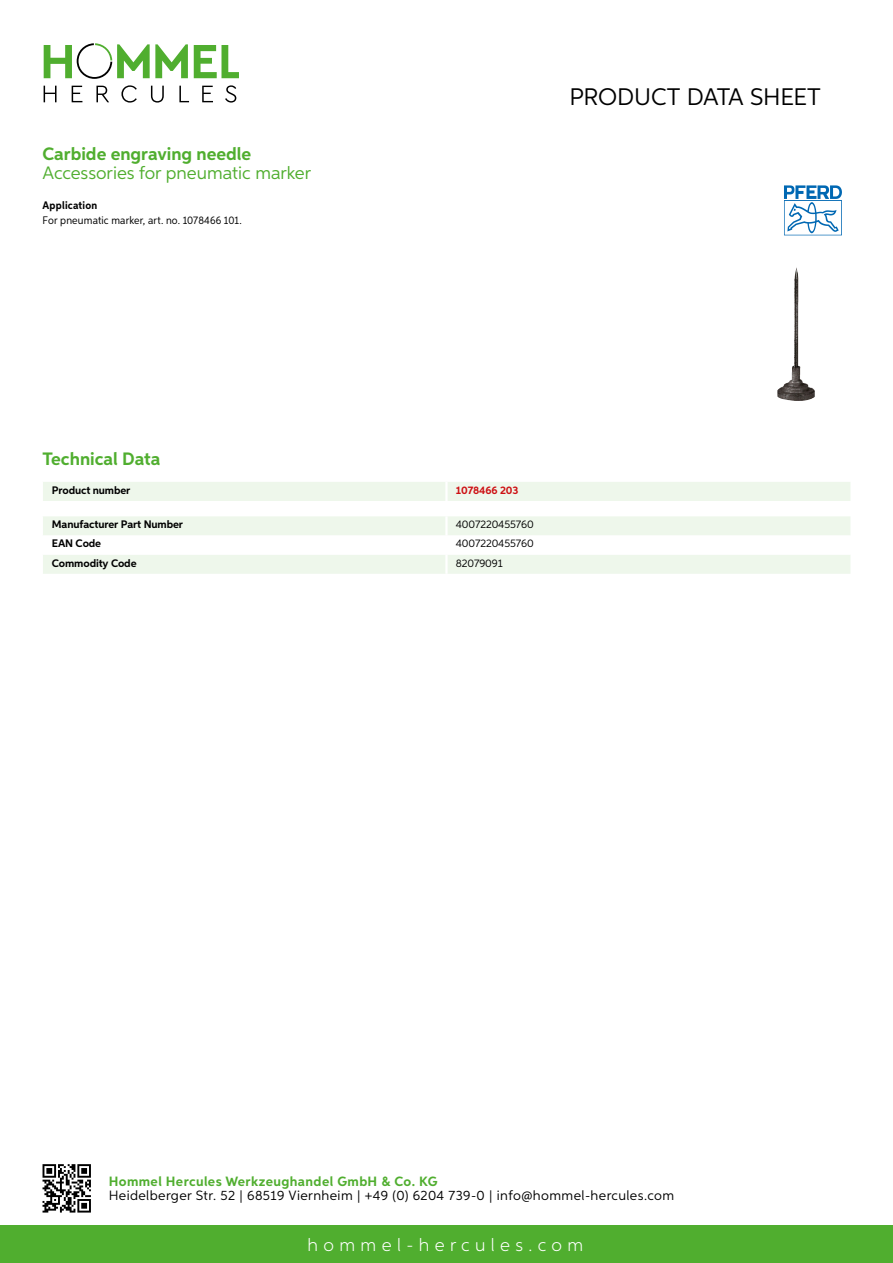
<style>
.page{position:relative;width:893px;height:1263px;background:#fff}
.page>*{position:absolute;margin:0;border:0;box-sizing:border-box;transform-origin:0 0}
.t1{font:24px "Aspira";letter-spacing:-.01em;color:#000}
.t2{font:700 18px "Aspira";color:#50ae2f}
.t3{font:18px "Aspira";color:#50ae2f}
.t4{font:300 18px "Aspira";letter-spacing:.3em;color:#fff}
.t5{font:13.5px "Aspira";letter-spacing:.03em;color:#000}
.t6{font:700 13.5px "Aspira";letter-spacing:.03em;color:#50ae2f}
.t7{font:700 10.95px "Aspira";letter-spacing:-.01em;color:#000}
.t8{font:10.95px "Aspira Nar";letter-spacing:.015em;color:#000}
.t9{font:10.95px "Aspira";letter-spacing:-.01em;color:#000}
.t10{font:700 10.95px "Aspira Nar";letter-spacing:.02em;color:#000}
.t11{font:700 10.95px "Aspira";letter-spacing:-.01em;color:#cd1013}
</style>
<div class="page">
<div style="left:0;top:1226px;width:893px;height:37px;background:#50ae2f"></div>
<svg style="left:43px;top:1164px;width:48px;height:48px"></svg>
<svg style="left:194px;top:45px;width:45px;height:33px"></svg>
<svg style="left:44px;top:43px;width:144px;height:36px"></svg>
<svg style="left:44px;top:86px;width:13px;height:16px"></svg>
<svg style="left:72px;top:86px;width:10px;height:16px"></svg>
<svg style="left:96px;top:86px;width:13px;height:16px"></svg>
<svg style="left:121px;top:85px;width:16px;height:18px"></svg>
<svg style="left:151px;top:86px;width:13px;height:17px"></svg>
<svg style="left:179px;top:86px;width:10px;height:16px"></svg>
<svg style="left:202px;top:86px;width:11px;height:16px"></svg>
<svg style="left:225px;top:85px;width:11px;height:18px"></svg>
<div style="left:43px;top:482px;width:807px;height:19px;background:#eef7eb"></div>
<hr style="left:445px;top:482px;width:3px;height:19px;background:#fff">
<svg style="left:43px;top:516px;width:807px;height:58px"></svg>
<hr style="left:445px;top:555px;width:3px;height:19px;background:#fff">
<img style="left:777px;top:267px;width:38px;height:134px">
<svg style="left:784px;top:185px;width:58px;height:50px"></svg>
<h2 class="t2" style="left:43px;top:142px;width:210px">Carbide engraving needle</h2>
<h2 class="t3" style="left:43px;top:162px;width:270px">Accessories for pneumatic marker</h2>
<p class="t10" style="left:43px;top:199px;width:56px">Application</p>
<p class="t8" style="left:43px;top:214px;width:201px">For pneumatic marker, art. no. 1078466 101.</p>
<h1 class="t1" style="left:569px;top:82px;width:253px">Product data sh eet</h1>
<h2 class="t2" style="left:43px;top:448px;width:120px">Technical Data</h2>
<p class="t7" style="left:52px;top:483px;width:80px">Product number</p>
<p class="t11" style="left:456px;top:483px;width:64px">1078466 203</p>
<p class="t7" style="left:52px;top:518px;width:133px">Manufacturer Part Number</p>
<p class="t9" style="left:456px;top:518px;width:79px">4007220455760</p>
<p class="t7" style="left:52px;top:537px;width:51px">EAN Code</p>
<p class="t9" style="left:456px;top:537px;width:79px">4007220455760</p>
<p class="t7" style="left:52px;top:556px;width:86px">Commodity Code</p>
<p class="t9" style="left:456px;top:556px;width:48px">82079091</p>
<p class="t6" style="left:109px;top:1172px;width:330px">Hommel Hercules Werkzeughandel GmbH &amp; Co. KG</p>
<p class="t5" style="left:109px;top:1187px;width:567px">Heidelberger Str. 52 | 68519 Viernheim | +49 (0) 6204 739-0 | info@hommel-hercules.com</p>
<h2 class="t4" style="left:307px;top:1234px;width:277px">hommel-hercules.com</h2>
</div>
